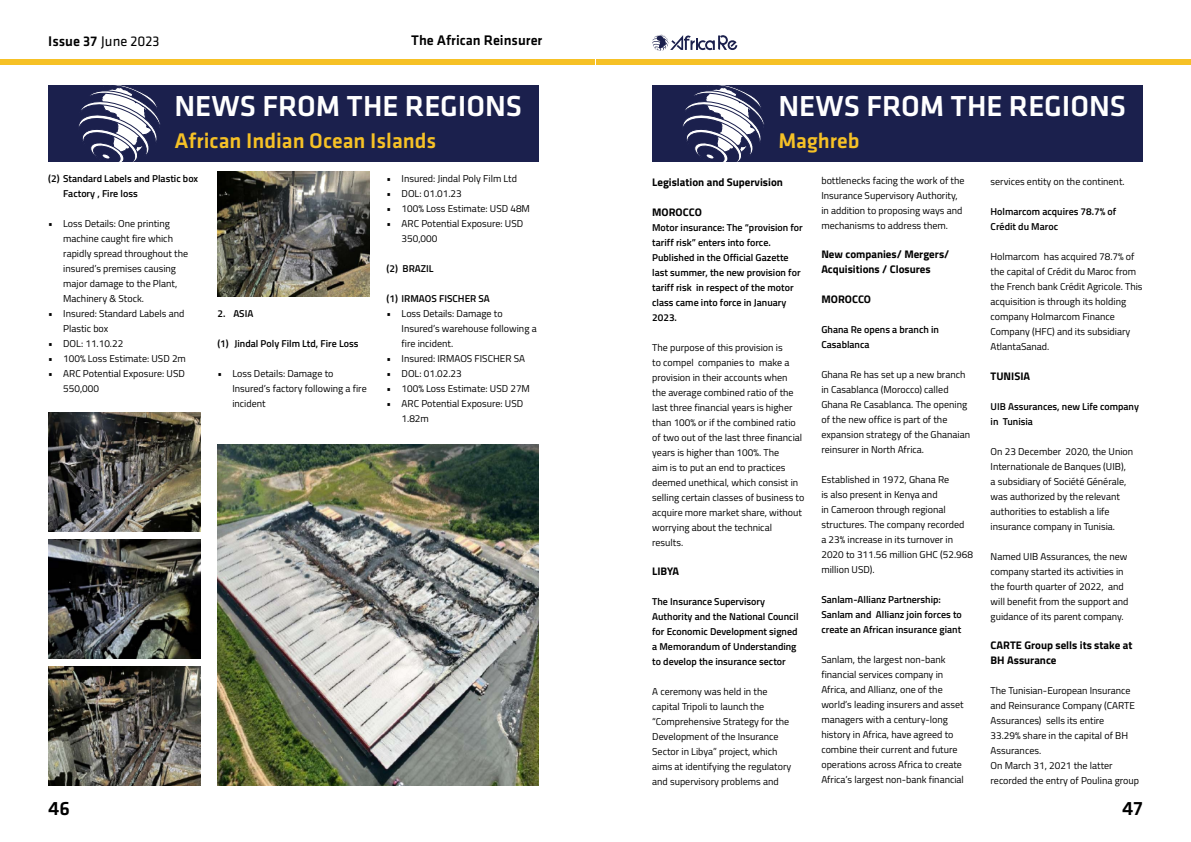
<style>
.page{position:relative;width:1191px;height:842px;background:#fff}
.page>*{position:absolute;margin:0;border:0;box-sizing:border-box;transform-origin:0 0}
.t1{font:500 30px "Klavika";color:#fff}
.t2{font:500 22px "Klavika";color:#f6c126}
.t3{font:500 20px "Klavika";color:#000}
.t4{font:14.5px "Klavika";color:#000}
.t5{font:500 14.4px "Klavika";color:#000}
.t6{font:700 11px/15px "Titillium Web";color:#000}
.t7{font:10px/15px "Titillium Web";color:#000}
.t8{font:600 10px/15px "Titillium Web";color:#000}
.s1{font-weight:500}
</style>
<div class="page">
<div style="left:0;top:60px;width:595px;height:5px;background:#f6c126"></div>
<div style="left:595px;top:60px;width:596px;height:5px;background:#f6c126"></div>
<div style="left:652px;top:85px;width:490px;height:77px;background:#1b204d"></div>
<svg style="left:682px;top:85px;width:83px;height:77px"></svg>
<img style="left:48px;top:412px;width:152px;height:119px">
<img style="left:48px;top:666px;width:152px;height:119px">
<img style="left:48px;top:539px;width:152px;height:119px">
<img style="left:217px;top:171px;width:152px;height:126px">
<img style="left:217px;top:445px;width:322px;height:340px">
<div style="left:48px;top:85px;width:491px;height:77px;background:#1b204d"></div>
<svg style="left:78px;top:85px;width:82px;height:77px"></svg>
<svg style="left:652px;top:34px;width:85px;height:17px"></svg>
<h3 class="t4" style="left:48px;top:32px;width:113px"><span class="s1">Issue 37</span> June 2023</h3>
<h3 class="t5" style="left:411px;top:30px;width:133px">The African Reinsurer</h3>
<h1 class="t1" style="left:174px;top:86px;width:349px">NEWS FROM THE REGIONS</h1>
<h2 class="t2" style="left:174px;top:126px;width:263px">African Indian Ocean Islands</h2>
<p class="t8" style="left:63px;top:171px;width:136px;text-indent:-15px">(2) Standard Labels and Plastic box<br>Factory , Fire loss</p>
<p class="t7" style="left:63px;top:216px;width:126px;text-indent:-15px">• Loss Details: One printing machine caught fire which rapidly spread throughout the insured’s premises causing major damage to the Plant,<br>Machinery &amp; Stock.</p>
<p class="t7" style="left:63px;top:306px;width:123px;text-indent:-15px">• Insured: Standard Labels and<br>Plastic box</p>
<p class="t7" style="left:48px;top:336px;width:77px">• DOL: 11.10.22</p>
<p class="t7" style="left:48px;top:351px;width:139px">• 100% Loss Estimate: USD 2m</p>
<p class="t7" style="left:63px;top:366px;width:123px;text-indent:-15px">• ARC Potential Exposure: USD<br>550,000</p>
<p class="t8" style="left:217px;top:305px;width:38px">2. ASIA</p>
<p class="t8" style="left:217px;top:335px;width:143px">(1) Jindal Poly Film Ltd, Fire Loss</p>
<p class="t7" style="left:232px;top:366px;width:136px;text-indent:-15px">• Loss Details: Damage to<br>Insured’s factory following a fire incident</p>
<p class="t7" style="left:386px;top:171px;width:132px">• Insured: Jindal Poly Film Ltd</p>
<p class="t7" style="left:386px;top:186px;width:77px">• DOL: 01.01.23</p>
<p class="t7" style="left:386px;top:201px;width:145px">• 100% Loss Estimate: USD 48M</p>
<p class="t7" style="left:401px;top:216px;width:123px;text-indent:-15px">• ARC Potential Exposure: USD<br>350,000</p>
<p class="t8" style="left:386px;top:261px;width:48px">(2) BRAZIL</p>
<p class="t8" style="left:386px;top:291px;width:105px">(1) IRMAOS FISCHER SA</p>
<p class="t7" style="left:401px;top:306px;width:137px;text-indent:-15px">• Loss Details: Damage to<br>Insured’s warehouse following a fire incident.</p>
<p class="t7" style="left:386px;top:351px;width:140px">• Insured: IRMAOS FISCHER SA</p>
<p class="t7" style="left:386px;top:366px;width:77px">• DOL: 01.02.23</p>
<p class="t7" style="left:386px;top:381px;width:145px">• 100% Loss Estimate: USD 27M</p>
<p class="t7" style="left:401px;top:396px;width:123px;text-indent:-15px">• ARC Potential Exposure: USD<br>1.82m</p>
<h1 class="t1" style="left:778px;top:86px;width:349px">NEWS FROM THE REGIONS</h1>
<h2 class="t2" style="left:778px;top:126px;width:82px">Maghreb</h2>
<p class="t6" style="left:652px;top:174px;width:132px">Legislation and Supervision</p>
<p class="t6" style="left:652px;top:204px;width:51px">MOROCCO</p>
<p class="t8" style="left:652px;top:220px;width:152px">Motor insurance: The “provision for tariff risk” enters into force.<br>Published in the Official Gazette last summer, the new provision for tariff risk in respect of the motor class came into force in January<br>2023.</p>
<p class="t7" style="left:652px;top:340px;width:154px">The purpose of this provision is<br>to compel companies to make a provision in their accounts when<br>the average combined ratio of the last three financial years is higher than 100% or if the combined ratio of two out of the last three financial years is higher than 100%. The<br>aim is to put an end to practices deemed unethical, which consist in selling certain classes of business to acquire more market share, without worrying about the technical results.</p>
<p class="t6" style="left:652px;top:563px;width:28px">LIBYA</p>
<p class="t8" style="left:652px;top:594px;width:148px">The Insurance Supervisory<br>Authority and the National Council for Economic Development signed a Memorandum of Understanding to develop the insurance sector</p>
<p class="t7" style="left:652px;top:684px;width:141px">A ceremony was held in the capital Tripoli to launch the “Comprehensive Strategy for the<br>Development of the Insurance<br>Sector in Libya” project, which aims at identifying the regulatory and supervisory problems and</p>
<p class="t7" style="left:821px;top:173px;width:145px">bottlenecks facing the work of the<br>Insurance Supervisory Authority, in addition to proposing ways and mechanisms to address them.</p>
<p class="t6" style="left:821px;top:246px;width:129px">New companies/ Mergers/<br>Acquisitions / Closures</p>
<p class="t6" style="left:821px;top:291px;width:51px">MOROCCO</p>
<p class="t8" style="left:821px;top:322px;width:119px">Ghana Re opens a branch in<br>Casablanca</p>
<p class="t7" style="left:821px;top:367px;width:150px">Ghana Re has set up a new branch in Casablanca (Morocco) called<br>Ghana Re Casablanca. The opening of the new office is part of the expansion strategy of the Ghanaian reinsurer in North Africa.</p>
<p class="t7" style="left:821px;top:472px;width:153px">Established in 1972, Ghana Re<br>is also present in Kenya and<br>in Cameroon through regional structures. The company recorded<br>a 23% increase in its turnover in<br>2020 to 311.56 million GHC (52.968 million USD).</p>
<p class="t8" style="left:821px;top:592px;width:142px">Sanlam-Allianz Partnership:<br>Sanlam and Allianz join forces to create an African insurance giant</p>
<p class="t7" style="left:821px;top:652px;width:144px">Sanlam, the largest non-bank financial services company in<br>Africa, and Allianz, one of the world’s leading insurers and asset managers with a century-long history in Africa, have agreed to combine their current and future operations across Africa to create<br>Africa’s largest non-bank financial</p>
<p class="t7" style="left:990px;top:173px;width:136px">services entity on the continent.</p>
<p class="t8" style="left:990px;top:203px;width:127px">Holmarcom acquires 78.7% of<br>Crédit du Maroc</p>
<p class="t7" style="left:990px;top:248px;width:153px">Holmarcom has acquired 78.7% of the capital of Crédit du Maroc from the French bank Crédit Agricole. This acquisition is through its holding company Holmarcom Finance<br>Company (HFC) and its subsidiary<br>AtlantaSanad.</p>
<p class="t6" style="left:990px;top:368px;width:41px">TUNISIA</p>
<p class="t8" style="left:990px;top:398px;width:150px">UIB Assurances, new Life company in Tunisia</p>
<p class="t7" style="left:990px;top:443px;width:144px">On 23 December 2020, the Union<br>Internationale de Banques (UIB), a subsidiary of Société Générale, was authorized by the relevant authorities to establish a life insurance company in Tunisia.</p>
<p class="t7" style="left:990px;top:548px;width:139px">Named UIB Assurances, the new company started its activities in the fourth quarter of 2022, and will benefit from the support and guidance of its parent company.</p>
<p class="t6" style="left:990px;top:637px;width:143px">CARTE Group sells its stake at<br>BH Assurance</p>
<p class="t7" style="left:990px;top:682px;width:150px">The Tunisian-European Insurance and Reinsurance Company (CARTE<br>Assurances) sells its entire<br>33.29% share in the capital of BH<br>Assurances.<br>On March 31, 2021 the latter recorded the entry of Poulina group</p>
<h3 class="t3" style="left:48px;top:795px;width:23px">46</h3>
<h3 class="t3" style="left:1122px;top:795px;width:22px">47</h3>
</div>
